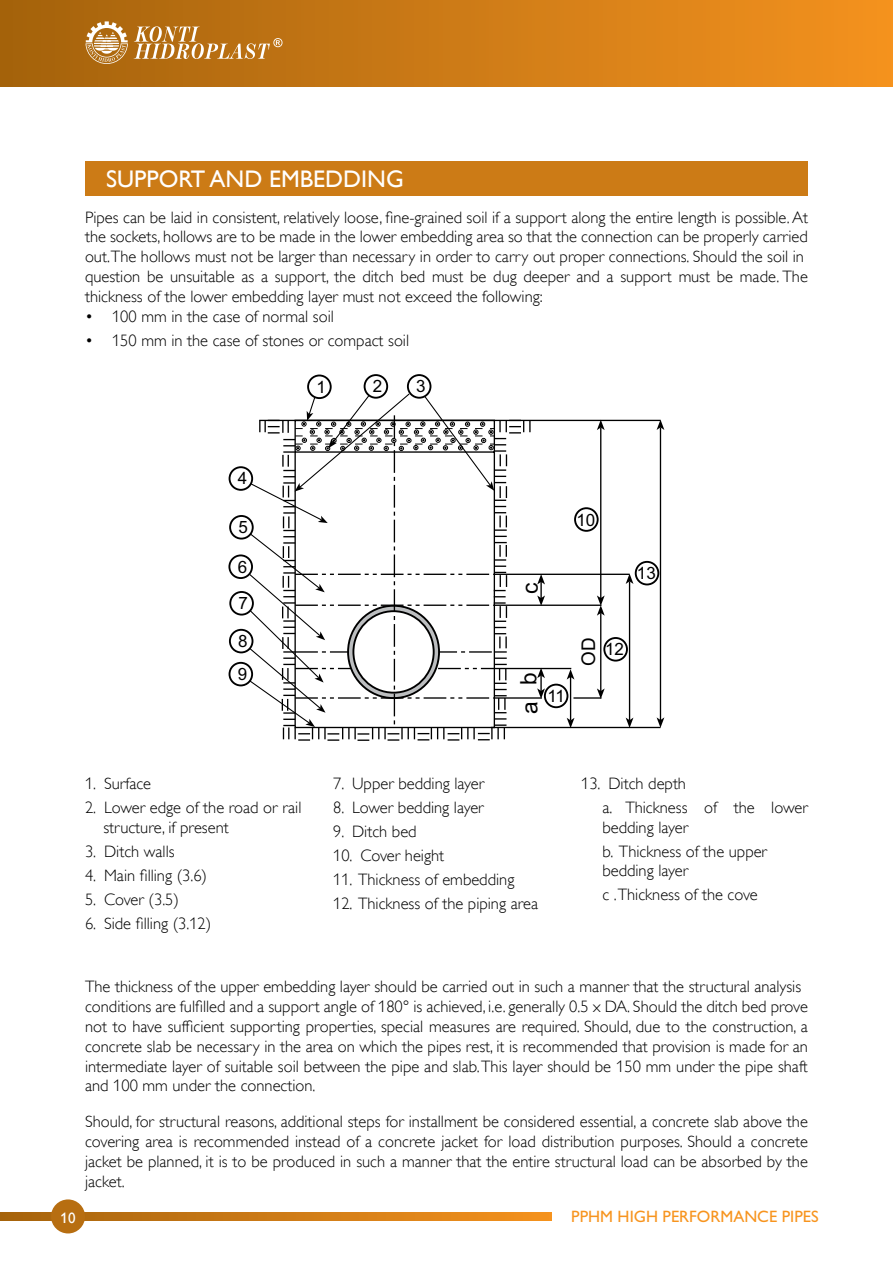
<style>
.page{position:relative;width:893px;height:1263px;background:#fff}
.page>*{position:absolute;margin:0;border:0;box-sizing:border-box;transform-origin:0 0}
.t1{font:24px "Gill Sans Alt One WGL";color:#fff}
.t2{font:22.65px "Arial";color:#000}
.t3{font:18.9px "Arial";color:#000}
.t4{font:16.95px/36.6px "Arial";color:#000}
.t5{font:16.5px/19.8px "Gill Sans Alt One WGL Light";color:#000}
.t6{font:16.5px "Gill Sans Alt One WGL";color:#f7941e}
.t7{font:15px "Gill Sans Alt One WGL";color:#fff}
</style>
<div class="page">
<div style="left:0;top:0;width:893px;height:86px;background:linear-gradient(to right,#a4620c,#f4921f)"></div>
<hr style="left:892px;top:0;width:1px;height:86px;background:#f6931e">
<svg style="left:86px;top:21px;width:42px;height:43px"></svg>
<svg style="left:134px;top:26px;width:148px;height:33px;background:#c68d45"></svg>
<svg style="left:0;top:1212px;width:551px;height:8px;background:#ce7b16"></svg>
<div style="left:51px;top:1199px;width:34px;height:34px;background:#b76e11;border-radius:50%"></div>
<div style="left:85px;top:162px;width:723px;height:34px;background:#cc7b16"></div>
<svg style="left:531px;top:419px;width:131px;height:310px"></svg>
<hr style="left:494px;top:668px;width:77px;height:1px;background:#000">
<hr style="left:494px;top:697px;width:48px;height:2px;background:#000">
<hr style="left:573px;top:697px;width:28px;height:2px;background:#000">
<div style="left:307px;top:374px;width:25px;height:25px;border:2px solid #000;border-radius:50%"></div>
<div style="left:364px;top:374px;width:24px;height:25px;border:2px solid #000;border-radius:50%"></div>
<div style="left:407px;top:374px;width:24px;height:25px;border:2px solid #000;border-radius:50%"></div>
<div style="left:229px;top:466px;width:24px;height:25px;border:2px solid #000;border-radius:50%"></div>
<div style="left:229px;top:515px;width:25px;height:24px;border:2px solid #000;border-radius:50%"></div>
<div style="left:228px;top:554px;width:25px;height:25px;border:2px solid #000;border-radius:50%"></div>
<div style="left:229px;top:591px;width:25px;height:24px;border:2px solid #000;border-radius:50%"></div>
<div style="left:229px;top:629px;width:24px;height:24px;border:2px solid #000;border-radius:50%"></div>
<div style="left:229px;top:662px;width:24px;height:24px;border:2px solid #000;border-radius:50%"></div>
<div style="left:574px;top:507px;width:25px;height:25px;border:2px solid #000;border-radius:50%"></div>
<div style="left:635px;top:561px;width:24px;height:24px;border:2px solid #000;border-radius:50%"></div>
<div style="left:603px;top:637px;width:25px;height:24px;border:2px solid #000;border-radius:50%"></div>
<div style="left:544px;top:684px;width:24px;height:24px;border:2px solid #000;border-radius:50%"></div>
<svg style="left:248px;top:392px;width:283px;height:349px"></svg>
<svg style="left:537px;top:574px;width:8px;height:32px"></svg>
<svg style="left:537px;top:669px;width:8px;height:30px"></svg>
<hr style="left:570px;top:677px;width:1px;height:43px;background:#000">
<svg style="left:567px;top:669px;width:7px;height:10px"></svg>
<svg style="left:567px;top:718px;width:7px;height:9px"></svg>
<hr style="left:600px;top:613px;width:1px;height:78px;background:#000">
<svg style="left:597px;top:688px;width:8px;height:11px"></svg>
<hr style="left:600px;top:427px;width:1px;height:171px;background:#000">
<svg style="left:597px;top:420px;width:8px;height:10px"></svg>
<svg style="left:597px;top:595px;width:8px;height:21px"></svg>
<hr style="left:629px;top:581px;width:1px;height:139px;background:#000">
<svg style="left:626px;top:574px;width:7px;height:10px"></svg>
<svg style="left:626px;top:717px;width:7px;height:10px"></svg>
<hr style="left:660px;top:427px;width:1px;height:293px;background:#000">
<svg style="left:657px;top:420px;width:7px;height:10px"></svg>
<svg style="left:657px;top:717px;width:7px;height:11px"></svg>
<hr style="left:491px;top:727px;width:169px;height:1px;background:#000">
<h1 class="t1" style="left:106px;top:162px;width:299px">SUPPORT AND EMBEDDING</h1>
<p class="t5" style="left:85px;top:207px;width:724px">Pipes can be laid in consistent, relatively loose, fine-grained soil if a support along the entire length is possible. At the sockets, hollows are to be made in the lower embedding area so that the connection can be properly carried out.The hollows must not be larger than necessary in order to carry out proper connections. Should the soil in question be unsuitable as a support, the ditch bed must be dug deeper and a support must be made. The thickness of the lower embedding layer must not exceed the following:</p>
<p class="t5" style="left:85px;top:306px;width:250px">• 100 mm in the case of normal soil</p>
<p class="t5" style="left:85px;top:330px;width:326px">• 150 mm in the case of stones or compact soil</p>
<p class="t4" style="left:316px;top:368px;width:11px">1</p>
<p class="t4" style="left:373px;top:368px;width:11px">2</p>
<p class="t4" style="left:416px;top:368px;width:11px">3</p>
<p class="t4" style="left:238px;top:460px;width:11px">4</p>
<p class="t4" style="left:238px;top:509px;width:11px">5</p>
<p class="t4" style="left:238px;top:548px;width:12px">6<br>7</p>
<p class="t4" style="left:238px;top:625px;width:11px;line-height:33px">8<br>9</p>
<h2 class="t2" style="left:517px;top:594px;width:13px;rotate:-90deg">c</h2>
<p class="t4" style="left:576px;top:502px;width:20px">10</p>
<p class="t4" style="left:637px;top:555px;width:20px">13</p>
<h2 class="t2" style="left:516px;top:714px;width:43px;rotate:-90deg">a b</h2>
<p class="t4" style="left:547px;top:678px;width:19px">11</p>
<p class="t3" style="left:577px;top:666px;width:30px;rotate:-90deg">OD</p>
<p class="t4" style="left:605px;top:631px;width:20px">12</p>
<p class="t5" style="left:85px;top:773px;width:68px">1. Surface</p>
<p class="t5" style="left:103px;top:797px;width:200px;text-indent:-18px">2. Lower edge of the road or rail structure, if present</p>
<p class="t5" style="left:85px;top:841px;width:91px">3. Ditch walls</p>
<p class="t5" style="left:85px;top:865px;width:124px">4. Main filling (3.6)</p>
<p class="t5" style="left:85px;top:889px;width:95px">5. Cover (3.5)</p>
<p class="t5" style="left:85px;top:913px;width:128px">6. Side filling (3.12)</p>
<p class="t5" style="left:333px;top:773px;width:153px">7. Upper bedding layer</p>
<p class="t5" style="left:333px;top:797px;width:152px">8. Lower bedding layer</p>
<p class="t5" style="left:333px;top:821px;width:85px">9. Ditch bed</p>
<p class="t5" style="left:333px;top:845px;width:113px">10. Cover height</p>
<p class="t5" style="left:333px;top:869px;width:183px">11. Thickness of embedding</p>
<p class="t5" style="left:333px;top:893px;width:207px">12. Thickness of the piping area</p>
<p class="t5" style="left:602px;top:771px;width:207px;line-height:24px;text-indent:-21px">13. Ditch depth<br>a. Thickness of the lower</p>
<p class="t5" style="left:602px;top:815px;width:166px;line-height:24px">bedding layer<br>b. Thickness of the upper</p>
<p class="t5" style="left:602px;top:859px;width:157px;line-height:24px">bedding layer<br>c .Thickness of the cove</p>
<p class="t7" style="left:61px;top:1207px;width:16px">10</p>
<p class="t5" style="left:85px;top:977px;width:724px">The thickness of the upper embedding layer should be carried out in such a manner that the structural analysis conditions are fulfilled and a support angle of 180° is achieved, i.e. generally 0.5 x DA. Should the ditch bed prove not to have sufficient supporting properties, special measures are required. Should, due to the construction, a concrete slab be necessary in the area on which the pipes rest, it is recommended that provision is made for an intermediate layer of suitable soil between the pipe and slab. This layer should be 150 mm under the pipe shaft and 100 mm under the connection.</p>
<p class="t5" style="left:85px;top:1112px;width:724px;text-align:justify">Should, for structural reasons, additional steps for installment be considered essential, a concrete slab above the covering area is recommended instead of a concrete jacket for load distribution purposes. Should a concrete jacket be planned, it is to be produced in such a manner that the entire structural load can be absorbed by the jacket.</p>
<p class="t6" style="left:571px;top:1205px;width:249px">PPHM HIGH PERFORMANCE PIPES</p>
</div>
